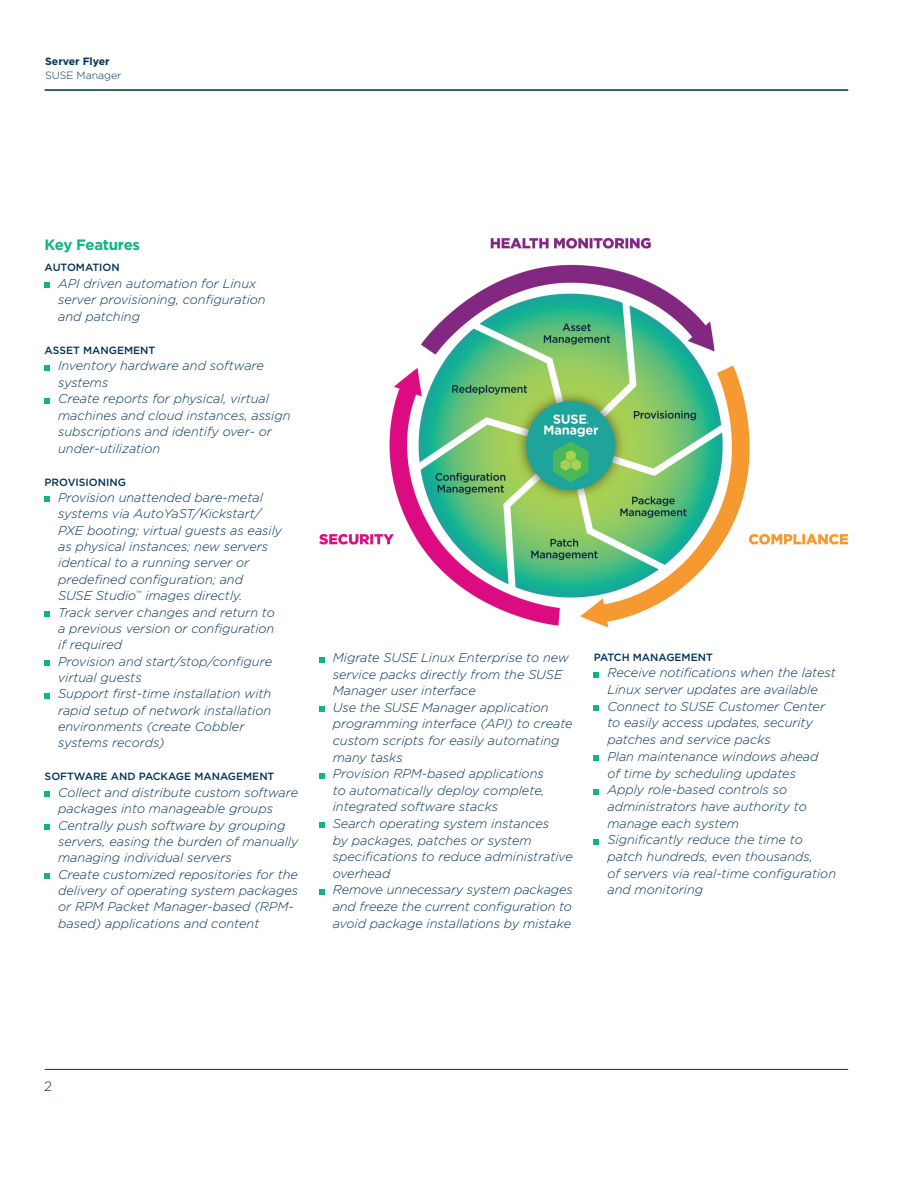
<style>
.page{position:relative;width:918px;height:1188px;background:#fff}
.page>*{position:absolute;margin:0;border:0;box-sizing:border-box;transform-origin:0 0}
.subhead_10_13-green{font:700 15px "Gotham";letter-spacing:-.025em;color:#12b385}
.body1{font:300 13.5px "Gotham";color:#003158}
.body_8_5_11_indent_i{font:italic 300 12.75px/16.6px "Gotham";color:#003158}
.subhead_caps_7_11{font:500 10.5px "Gotham";color:#003158}
.t1{font:700 10.5px "Gotham";color:#003158}
.t2{font:300 10.5px "Gotham";color:#003158}
</style>
<div class="page">
<hr style="left:45px;top:1069px;width:803px;height:1px;background:#003158">
<hr style="left:45px;top:89px;width:803px;height:2px;background:#003158">
<svg style="left:45px;top:282px;width:5px;height:6px"></svg>
<svg style="left:45px;top:365px;width:5px;height:5px"></svg>
<svg style="left:45px;top:398px;width:5px;height:5px"></svg>
<svg style="left:45px;top:497px;width:5px;height:5px"></svg>
<svg style="left:45px;top:611px;width:5px;height:6px"></svg>
<svg style="left:45px;top:660px;width:5px;height:6px"></svg>
<svg style="left:45px;top:693px;width:5px;height:5px"></svg>
<svg style="left:45px;top:792px;width:5px;height:5px"></svg>
<svg style="left:45px;top:824px;width:5px;height:6px"></svg>
<svg style="left:45px;top:873px;width:5px;height:6px"></svg>
<svg style="left:319px;top:657px;width:5px;height:5px"></svg>
<svg style="left:319px;top:707px;width:5px;height:5px"></svg>
<svg style="left:319px;top:773px;width:5px;height:5px"></svg>
<svg style="left:319px;top:823px;width:5px;height:5px"></svg>
<svg style="left:319px;top:889px;width:5px;height:5px"></svg>
<svg style="left:594px;top:672px;width:5px;height:5px"></svg>
<svg style="left:594px;top:706px;width:5px;height:5px"></svg>
<svg style="left:594px;top:756px;width:5px;height:5px"></svg>
<svg style="left:594px;top:789px;width:5px;height:5px"></svg>
<svg style="left:594px;top:839px;width:5px;height:5px"></svg>
<img style="left:319px;top:237px;width:529px;height:391px">
<p class="t1" style="left:45px;top:55px;width:66px">Server Flyer</p>
<p class="t2" style="left:45px;top:70px;width:78px">SUSE Manager</p>
<p class="subhead_10_13-green" style="left:45px;top:236px;width:97px">Key Features</p>
<p class="subhead_caps_7_11" style="left:45px;top:261px;width:77px">AUTOMATION</p>
<p class="body_8_5_11_indent_i" style="left:58px;top:275px;width:209px">API driven automation for Linux server provisioning, configuration and patching</p>
<p class="subhead_caps_7_11" style="left:45px;top:344px;width:112px">ASSET MANGEMENT</p>
<p class="body_8_5_11_indent_i" style="left:58px;top:357px;width:207px">Inventory hardware and software systems</p>
<p class="body_8_5_11_indent_i" style="left:58px;top:390px;width:234px">Create reports for physical, virtual machines and cloud instances, assign subscriptions and identify over- or under-utilization</p>
<p class="subhead_caps_7_11" style="left:45px;top:476px;width:83px">PROVISIONING</p>
<p class="body_8_5_11_indent_i" style="left:58px;top:489px;width:226px">Provision unattended bare-metal systems via AutoYaST/Kickstart/ PXE booting; virtual guests as easily as physical instances; new servers identical to a running server or predefined configuration; and<br>SUSE Studio<sup>™</sup> images directly.</p>
<p class="body_8_5_11_indent_i" style="left:58px;top:604px;width:218px;text-align:justify">Track server changes and return to a previous version or configuration if required</p>
<p class="body_8_5_11_indent_i" style="left:58px;top:653px;width:215px">Provision and start/stop/configure virtual guests</p>
<p class="body_8_5_11_indent_i" style="left:58px;top:686px;width:215px">Support first-time installation with rapid setup of network installation environments (create Cobbler systems records)</p>
<p class="subhead_caps_7_11" style="left:45px;top:771px;width:231px">SOFTWARE AND PACKAGE MANAGEMENT</p>
<p class="body_8_5_11_indent_i" style="left:58px;top:784px;width:242px">Collect and distribute custom software packages into manageable groups</p>
<p class="body_8_5_11_indent_i" style="left:58px;top:817px;width:242px">Centrally push software by grouping servers, easing the burden of manually managing individual servers</p>
<p class="body_8_5_11_indent_i" style="left:58px;top:866px;width:241px">Create customized repositories for the delivery of operating system packages or RPM Packet Manager-based (RPM&shy;based) applications and content</p>
<p class="body_8_5_11_indent_i" style="left:333px;top:649px;width:238px">Migrate SUSE Linux Enterprise to new service packs directly from the SUSE<br>Manager user interface</p>
<p class="body_8_5_11_indent_i" style="left:333px;top:699px;width:241px">Use the SUSE Manager application programming interface (API) to create custom scripts for easily automating many tasks</p>
<p class="body_8_5_11_indent_i" style="left:333px;top:765px;width:213px;text-align:justify">Provision RPM-based applications to automatically deploy complete, integrated software stacks</p>
<p class="body_8_5_11_indent_i" style="left:333px;top:815px;width:242px">Search operating system instances<br>by packages, patches or system specifications to reduce administrative overhead</p>
<p class="body_8_5_11_indent_i" style="left:333px;top:882px;width:242px;text-align:justify">Remove unnecessary system packages and freeze the current configuration to avoid package installations by mistake</p>
<p class="subhead_caps_7_11" style="left:594px;top:651px;width:120px">PATCH MANAGEMENT</p>
<p class="body_8_5_11_indent_i" style="left:607px;top:665px;width:230px">Receive notifications when the latest<br>Linux server updates are available</p>
<p class="body_8_5_11_indent_i" style="left:607px;top:698px;width:219px">Connect to SUSE Customer Center to easily access updates, security patches and service packs</p>
<p class="body_8_5_11_indent_i" style="left:607px;top:748px;width:213px">Plan maintenance windows ahead of time by scheduling updates</p>
<p class="body_8_5_11_indent_i" style="left:607px;top:781px;width:201px">Apply role-based controls so administrators have authority to manage each system</p>
<p class="body_8_5_11_indent_i" style="left:607px;top:831px;width:230px">Significantly reduce the time to patch hundreds, even thousands,<br>of servers via real-time configuration and monitoring</p>
<p class="body1" style="left:44px;top:1079px;width:9px">2</p>
</div>
